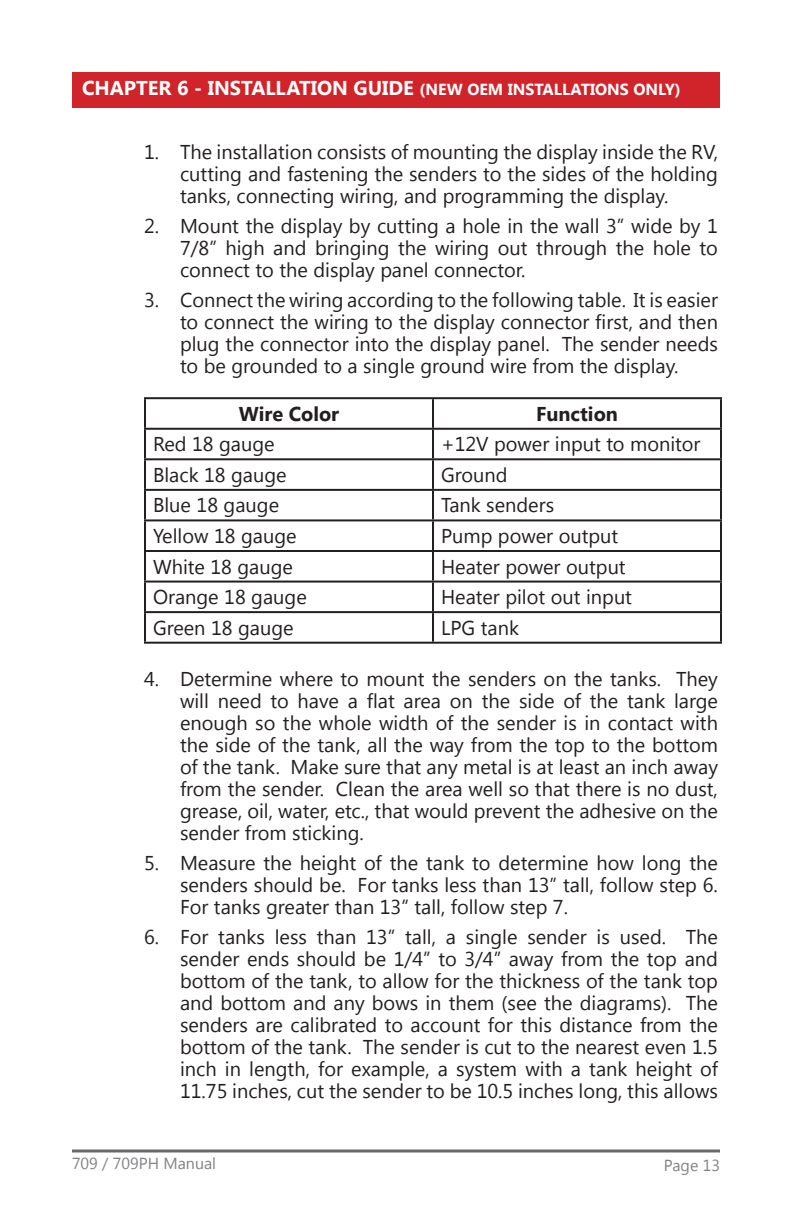
<style>
.page{position:relative;width:792px;height:1224px;background:#fff}
.page>*{position:absolute;margin:0;border:0;box-sizing:border-box;transform-origin:0 0}
.t1{font:20px/22px "Segoe UI";color:#231f20;text-align:justify}
.t2{font:700 20px "Segoe UI";color:#fff}
.t3{font:700 20px "Segoe UI";color:#231f20}
.t4{font:16px "Segoe UI";color:#808285}
.s1{font-size:16px}
</style>
<div class="page">
<hr style="left:72px;top:1150px;width:648px;height:1px;background:#231f20">
<hr style="left:72px;top:1151px;width:648px;height:1px;background:#231f20">
<div style="left:72px;top:72px;width:648px;height:36px;background:#d1232a"></div>
<hr style="left:144px;top:397px;width:289px;height:2px;background:#231f20">
<hr style="left:144px;top:399px;width:2px;height:29px;background:#231f20">
<hr style="left:433px;top:397px;width:289px;height:2px;background:#231f20">
<hr style="left:432px;top:399px;width:2px;height:29px;background:#231f20">
<hr style="left:720px;top:399px;width:2px;height:29px;background:#231f20">
<hr style="left:144px;top:428px;width:289px;height:2px;background:#231f20">
<hr style="left:144px;top:430px;width:2px;height:28px;background:#231f20">
<hr style="left:433px;top:428px;width:289px;height:2px;background:#231f20">
<hr style="left:432px;top:430px;width:2px;height:28px;background:#231f20">
<hr style="left:720px;top:430px;width:2px;height:28px;background:#231f20">
<hr style="left:144px;top:458px;width:289px;height:2px;background:#231f20">
<hr style="left:144px;top:460px;width:2px;height:29px;background:#231f20">
<hr style="left:433px;top:458px;width:289px;height:2px;background:#231f20">
<hr style="left:432px;top:460px;width:2px;height:29px;background:#231f20">
<hr style="left:720px;top:460px;width:2px;height:29px;background:#231f20">
<hr style="left:144px;top:489px;width:289px;height:2px;background:#231f20">
<hr style="left:144px;top:491px;width:2px;height:28px;background:#231f20">
<hr style="left:433px;top:489px;width:289px;height:2px;background:#231f20">
<hr style="left:432px;top:491px;width:2px;height:28px;background:#231f20">
<hr style="left:720px;top:491px;width:2px;height:28px;background:#231f20">
<hr style="left:144px;top:519px;width:289px;height:2px;background:#231f20">
<hr style="left:144px;top:521px;width:2px;height:29px;background:#231f20">
<hr style="left:433px;top:519px;width:289px;height:2px;background:#231f20">
<hr style="left:432px;top:521px;width:2px;height:29px;background:#231f20">
<hr style="left:720px;top:521px;width:2px;height:29px;background:#231f20">
<hr style="left:144px;top:550px;width:289px;height:2px;background:#231f20">
<hr style="left:144px;top:552px;width:2px;height:29px;background:#231f20">
<hr style="left:433px;top:550px;width:289px;height:2px;background:#231f20">
<hr style="left:432px;top:552px;width:2px;height:29px;background:#231f20">
<hr style="left:720px;top:552px;width:2px;height:29px;background:#231f20">
<hr style="left:144px;top:581px;width:289px;height:2px;background:#231f20">
<hr style="left:144px;top:583px;width:2px;height:28px;background:#231f20">
<hr style="left:433px;top:581px;width:289px;height:2px;background:#231f20">
<hr style="left:432px;top:583px;width:2px;height:28px;background:#231f20">
<hr style="left:720px;top:583px;width:2px;height:28px;background:#231f20">
<hr style="left:144px;top:611px;width:289px;height:2px;background:#231f20">
<hr style="left:144px;top:613px;width:2px;height:29px;background:#231f20">
<hr style="left:433px;top:611px;width:289px;height:2px;background:#231f20">
<hr style="left:432px;top:613px;width:2px;height:29px;background:#231f20">
<hr style="left:720px;top:613px;width:2px;height:29px;background:#231f20">
<hr style="left:144px;top:642px;width:289px;height:2px;background:#231f20">
<hr style="left:433px;top:642px;width:289px;height:2px;background:#231f20">
<p class="t2" style="left:82px;top:74px;width:600px">CHAPTER 6 - INSTALLATION GUIDE <span class="s1">(NEW OEM INSTALLATIONS ONLY)</span></p>
<p class="t1" style="left:180px;top:140px;width:540px;text-indent:-36px">1. The installation consists of mounting the display inside the RV, cutting and fastening the senders to the sides of the holding tanks, connecting wiring, and programming the display.</p>
<p class="t1" style="left:180px;top:214px;width:539px;text-indent:-36px">2. Mount the display by cutting a hole in the wall 3” wide by 1<br>7/8” high and bringing the wiring out through the hole to connect to the display panel connector.</p>
<p class="t1" style="left:180px;top:288px;width:540px;text-indent:-36px">3. Connect the wiring according to the following table. It is easier to connect the wiring to the display connector first, and then plug the connector into the display panel. The sender needs to be grounded to a single ground wire from the display.</p>
<p class="t3" style="left:239px;top:399px;width:102px">Wire Color</p>
<p class="t3" style="left:536px;top:399px;width:83px">Function</p>
<p class="t1" style="left:153px;top:432px;width:123px">Red 18 gauge</p>
<p class="t1" style="left:441px;top:432px;width:261px">+12V power input to monitor</p>
<p class="t1" style="left:153px;top:463px;width:135px">Black 18 gauge</p>
<p class="t1" style="left:441px;top:463px;width:68px">Ground</p>
<p class="t1" style="left:153px;top:493px;width:128px">Blue 18 gauge</p>
<p class="t1" style="left:441px;top:493px;width:115px">Tank senders</p>
<p class="t1" style="left:153px;top:524px;width:145px">Yellow 18 gauge</p>
<p class="t1" style="left:441px;top:524px;width:179px">Pump power output</p>
<p class="t1" style="left:153px;top:555px;width:141px">White 18 gauge</p>
<p class="t1" style="left:441px;top:555px;width:186px">Heater power output</p>
<p class="t1" style="left:153px;top:585px;width:155px">Orange 18 gauge</p>
<p class="t1" style="left:441px;top:585px;width:193px">Heater pilot out input</p>
<p class="t1" style="left:153px;top:616px;width:142px">Green 18 gauge</p>
<p class="t1" style="left:441px;top:616px;width:79px">LPG tank</p>
<p class="t1" style="left:180px;top:667px;width:540px;text-indent:-36px">4. Determine where to mount the senders on the tanks. They will need to have a flat area on the side of the tank large enough so the whole width of the sender is in contact with the side of the tank, all the way from the top to the bottom of the tank. Make sure that any metal is at least an inch away from the sender. Clean the area well so that there is no dust, grease, oil, water, etc., that would prevent the adhesive on the sender from sticking.</p>
<p class="t1" style="left:180px;top:851px;width:539px;text-indent:-36px">5. Measure the height of the tank to determine how long the senders should be. For tanks less than 13” tall, follow step 6.<br>For tanks greater than 13” tall, follow step 7.</p>
<p class="t1" style="left:180px;top:925px;width:540px;text-indent:-36px">6. For tanks less than 13” tall, a single sender is used. The sender ends should be 1/4” to 3/4” away from the top and bottom of the tank, to allow for the thickness of the tank top and bottom and any bows in them (see the diagrams). The senders are calibrated to account for this distance from the bottom of the tank. The sender is cut to the nearest even 1.5 inch in length, for example, a system with a tank height of 11.75 inches, cut the sender to be 10.5 inches long, this allows</p>
<p class="t4" style="left:72px;top:1152px;width:146px">709 / 709PH Manual</p>
<p class="t4" style="left:664px;top:1155px;width:58px">Page 13</p>
</div>
